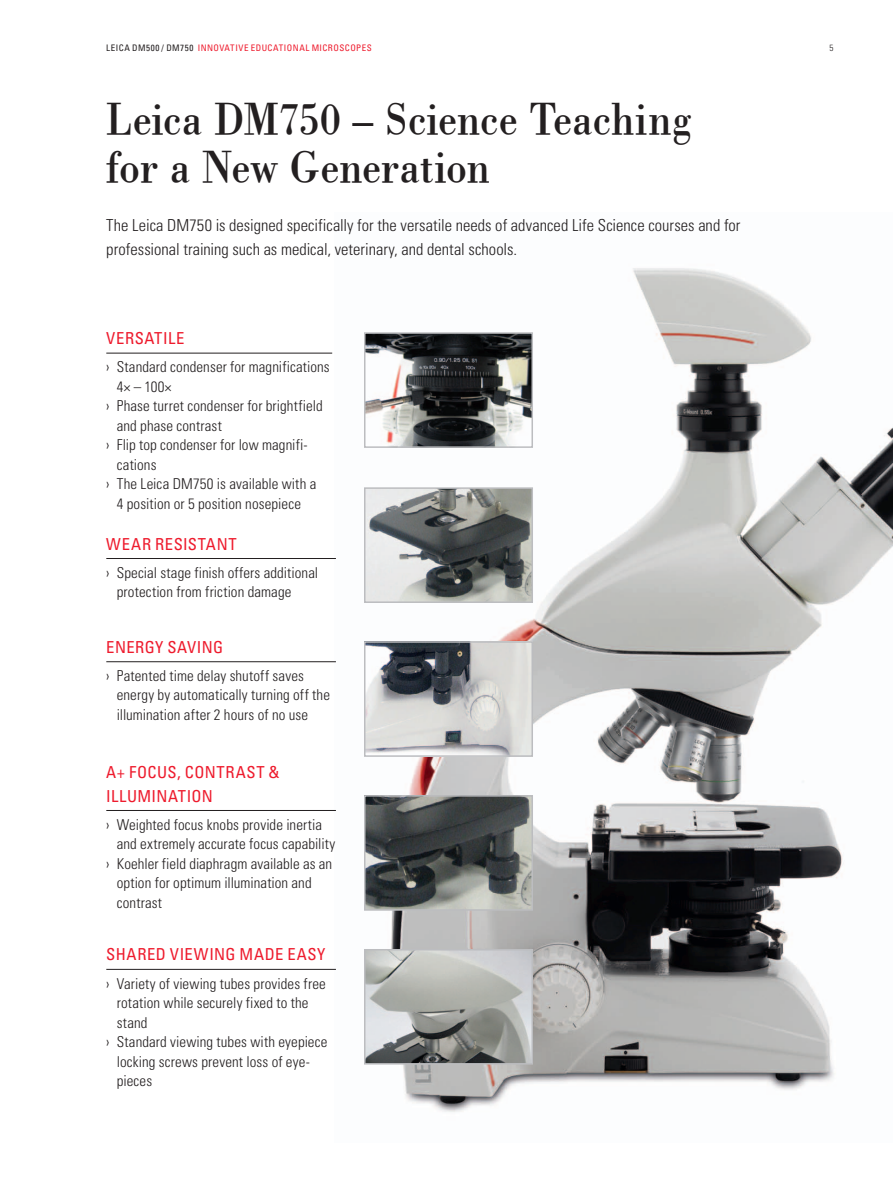
<style>
.page{position:relative;width:893px;height:1191px;background:#fff}
.page>*{position:absolute;margin:0;border:0;box-sizing:border-box;transform-origin:0 0}
.t1{font:46.5px/48px "Leicana";color:#231f20}
.t2{font:300 condensed 16.5px/24px "Univers LT Std";color:#231f20}
.t3{font:condensed 16.5px "Univers LT Std";letter-spacing:.035em;color:#ee1b2d}
.t4{font:300 condensed 15px/19.5px "Univers LT Std";letter-spacing:.005em;color:#231f20}
.t5{font:condensed 9px "Univers LT Std";letter-spacing:.065em;color:#ee1b2d}
.t6{font:condensed 9px "Univers LT Std";color:#231f20}
.t7{font:300 condensed 9px "Univers LT Std";color:#231f20}
.s1{color:#231f20}
</style>
<div class="page">
<img style="left:335px;top:268px;width:558px;height:844px">
<img style="left:367px;top:335px;width:163px;height:110px">
<div style="left:364px;top:332px;width:169px;height:116px;border:2px solid #bcbdc0"></div>
<img style="left:367px;top:490px;width:163px;height:110px">
<div style="left:364px;top:487px;width:169px;height:116px;border:2px solid #bcbdc0"></div>
<img style="left:367px;top:644px;width:163px;height:110px">
<div style="left:364px;top:641px;width:169px;height:116px;border:2px solid #bcbdc0"></div>
<img style="left:367px;top:798px;width:163px;height:109px">
<div style="left:364px;top:795px;width:169px;height:115px;border:2px solid #bcbdc0"></div>
<img style="left:367px;top:952px;width:163px;height:109px">
<div style="left:364px;top:949px;width:169px;height:115px;border:2px solid #bcbdc0"></div>
<hr style="left:106px;top:353px;width:226px;height:1px;background:#231f20">
<hr style="left:106px;top:558px;width:230px;height:1px;background:#231f20">
<hr style="left:106px;top:661px;width:230px;height:1px;background:#231f20">
<hr style="left:106px;top:810px;width:230px;height:1px;background:#231f20">
<hr style="left:106px;top:969px;width:230px;height:1px;background:#231f20">
<p class="t6" style="left:106px;top:42px;width:11px">LEICA</p>
<p class="t5" style="left:132px;top:42px;width:125px"><span class="s1">DM500 / DM750</span> I NNOVATIVE EDUCATIO</p>
<p class="t5" style="left:293px;top:42px;width:26px">NAL MICROSCOPES</p>
<p class="t7" style="left:829px;top:42px;width:5px">5</p>
<h1 class="t1" style="left:106px;top:94px;width:586px">Leica DM750 – Science Teaching for a New Generation</h1>
<p class="t2" style="left:106px;top:213px;width:636px">The Leica DM750 is designed specifically for the versatile needs of advanced Life Science courses and for professional training such as medical, veterinary, and dental schools.</p>
<p class="t3" style="left:106px;top:328px;width:80px">VERSATILE</p>
<p class="t4" style="left:106px;top:357px;width:225px">› Standard condenser for magnifications</p>
<p class="t4" style="left:117px;top:377px;width:56px">4× – 100×</p>
<p class="t4" style="left:106px;top:396px;width:218px">› Phase turret condenser for brightfield</p>
<p class="t4" style="left:117px;top:416px;width:107px">and phase contrast</p>
<p class="t4" style="left:106px;top:435px;width:203px">› Flip top condenser for low magnifi-</p>
<p class="t4" style="left:117px;top:455px;width:41px">cations</p>
<p class="t4" style="left:106px;top:474px;width:212px">› The Leica DM750 is available with a</p>
<p class="t4" style="left:117px;top:494px;width:186px">4 position or 5 position nosepiece</p>
<p class="t3" style="left:106px;top:533px;width:132px">WEAR RESISTANT</p>
<p class="t4" style="left:117px;top:562px;width:203px;text-indent:-10px">› Special stage finish offers additional protection from friction damage</p>
<p class="t3" style="left:106px;top:636px;width:118px">EN ERGY SAVING</p>
<p class="t4" style="left:117px;top:666px;width:215px;text-indent:-10px">› Patented time delay shutoff saves energy by automatically turning off the illumination after 2 hours of no use</p>
<p class="t3" style="left:106px;top:761px;width:33px">A+ FOCUS</p>
<p class="t3" style="left:177px;top:761px;width:50px">, CONTRAST</p>
<p class="t3" style="left:269px;top:761px;width:13px">&amp;</p>
<p class="t3" style="left:106px;top:785px;width:9px">ILLUMI</p>
<p class="t3" style="left:156px;top:785px;width:21px">NATIO</p>
<p class="t3" style="left:202px;top:785px;width:13px">N</p>
<p class="t4" style="left:106px;top:814px;width:217px">› Weighted focus knobs provide inertia</p>
<p class="t4" style="left:117px;top:834px;width:220px">and extremely accurate focus capability</p>
<p class="t4" style="left:106px;top:853px;width:227px">› Koehler field diaphragm available as an</p>
<p class="t4" style="left:117px;top:873px;width:196px">option for optimum illumination and</p>
<p class="t4" style="left:117px;top:892px;width:47px">contrast</p>
<p class="t3" style="left:106px;top:944px;width:31px">SHARED</p>
<p class="t3" style="left:170px;top:944px;width:82px">VIEWING MADE</p>
<p class="t3" style="left:287px;top:944px;width:10px">EAS</p>
<p class="t3" style="left:317px;top:944px;width:10px">Y</p>
<p class="t4" style="left:106px;top:973px;width:221px">› Variety of viewing tubes provides free</p>
<p class="t4" style="left:117px;top:993px;width:193px">rotation while securely fixed to the</p>
<p class="t4" style="left:117px;top:1012px;width:32px">stand</p>
<p class="t4" style="left:106px;top:1032px;width:223px">› Standard viewing tubes with eyepiece</p>
<p class="t4" style="left:117px;top:1051px;width:195px">locking screws prevent loss of eye-</p>
<p class="t4" style="left:117px;top:1071px;width:37px">pieces</p>
</div>
